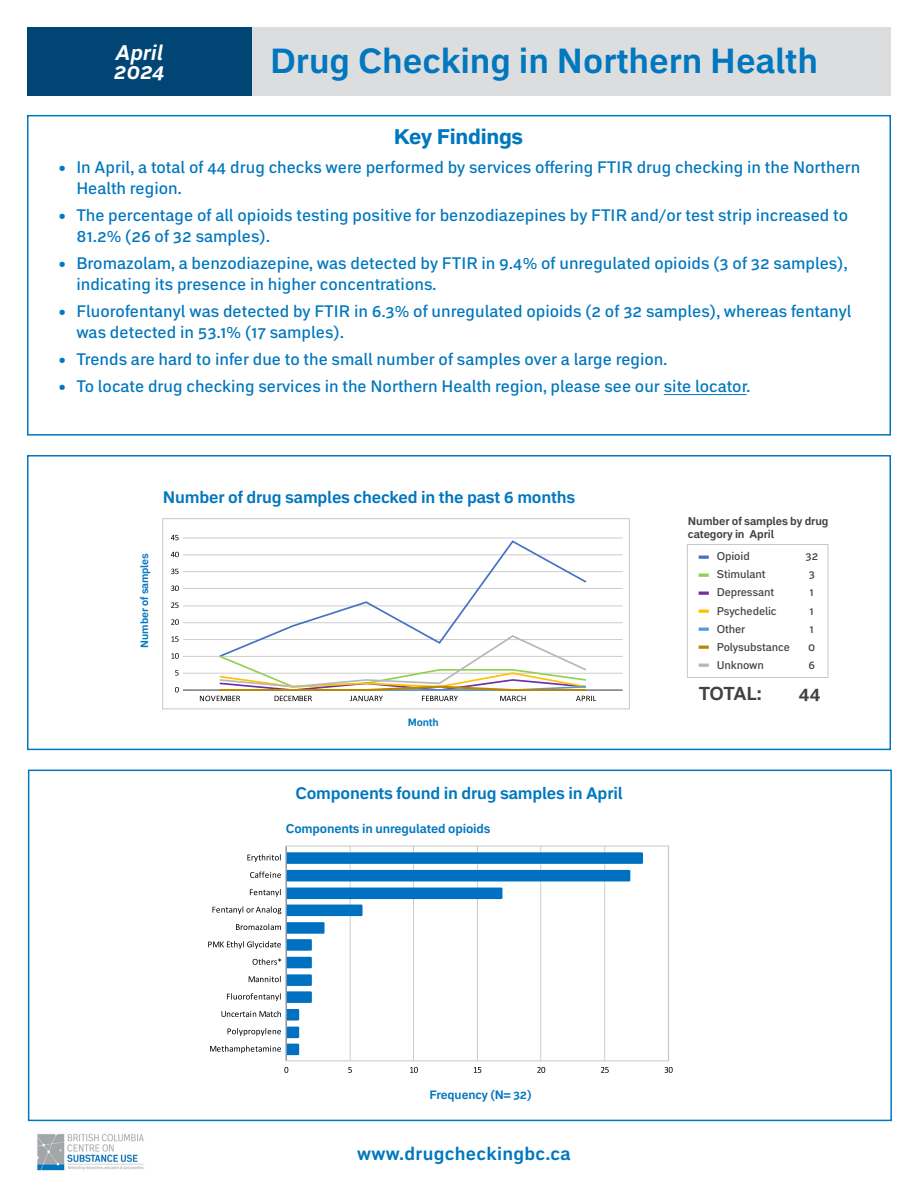
<style>
.page{position:relative;width:918px;height:1188px;background:#fff}
.page>*{position:absolute;margin:0;border:0;box-sizing:border-box;transform-origin:0 0}
.t1{font:700 34.5px "Embarcadero MVB Pro";color:#0077be}
.t2{font:700 expanded 21px "Embarcadero MVB Pro";letter-spacing:-.01em;color:#0077be}
.t3{font:italic 700 21px/19.5px "Embarcadero MVB Pro";color:#fff}
.t4{font:700 18.6px "Embarcadero MVB Pro";letter-spacing:-.035em;color:#414042}
.t5{font:700 18px "Embarcadero MVB Pro";letter-spacing:.02em;color:#0077be}
.t6{font:500 16.5px/21px "Embarcadero MVB Pro";color:#0077be}
.t7{font:700 16.5px "Embarcadero MVB Pro";letter-spacing:-.01em;color:#0077be}
.t8{font:700 12.45px "Embarcadero MVB Pro";letter-spacing:-.01em;color:#0077be}
.t9{font:700 12px "Embarcadero MVB Pro";letter-spacing:-.01em;color:#0077be}
.t10{font:500 11.1px/18.1px "Embarcadero MVB Pro";letter-spacing:-.01em;color:#414042}
.t11{font:700 11.1px/13px "Embarcadero MVB Pro";letter-spacing:-.01em;color:#414042}
.t12{font:700 10.5px "Embarcadero MVB Pro";letter-spacing:-.01em;color:#0077be}
</style>
<div class="page">
<hr style="left:664px;top:394px;width:83px;height:1px;background:#0077be">
<hr style="left:350px;top:846px;width:1px;height:215px;background:#ccc">
<hr style="left:413px;top:846px;width:1px;height:215px;background:#ccc">
<hr style="left:477px;top:846px;width:1px;height:215px;background:#ccc">
<hr style="left:540px;top:846px;width:1px;height:215px;background:#ccc">
<hr style="left:604px;top:846px;width:1px;height:215px;background:#ccc">
<svg style="left:210px;top:1044px;width:89px;height:11px"></svg>
<svg style="left:228px;top:1027px;width:71px;height:11px"></svg>
<svg style="left:222px;top:1009px;width:77px;height:12px"></svg>
<svg style="left:227px;top:974px;width:85px;height:29px"></svg>
<svg style="left:253px;top:957px;width:59px;height:11px"></svg>
<svg style="left:208px;top:922px;width:117px;height:29px"></svg>
<svg style="left:212px;top:905px;width:151px;height:11px"></svg>
<svg style="left:250px;top:888px;width:252px;height:11px;background:#1f7fc3"></svg>
<svg style="left:250px;top:870px;width:380px;height:11px;background:#147ac2"></svg>
<svg style="left:247px;top:852px;width:396px;height:12px;background:#1e7fc4"></svg>
<svg style="left:284px;top:1067px;width:4px;height:6px"></svg>
<svg style="left:348px;top:1067px;width:4px;height:6px"></svg>
<svg style="left:410px;top:1067px;width:8px;height:6px"></svg>
<svg style="left:474px;top:1067px;width:7px;height:6px"></svg>
<svg style="left:537px;top:1067px;width:8px;height:6px"></svg>
<svg style="left:601px;top:1067px;width:8px;height:6px"></svg>
<svg style="left:665px;top:1067px;width:8px;height:6px"></svg>
<div style="left:286px;top:846px;width:383px;height:215px;border:1px solid #c7c8ca"></div>
<hr style="left:183px;top:690px;width:440px;height:1px;background:#333">
<hr style="left:183px;top:673px;width:440px;height:1px;background:#ccc">
<hr style="left:183px;top:656px;width:440px;height:1px;background:#ccc">
<hr style="left:183px;top:639px;width:440px;height:1px;background:#ccc">
<hr style="left:183px;top:622px;width:440px;height:1px;background:#ccc">
<hr style="left:183px;top:606px;width:440px;height:1px;background:#ccc">
<hr style="left:183px;top:588px;width:440px;height:1px;background:#ccc">
<hr style="left:183px;top:571px;width:440px;height:1px;background:#ccc">
<hr style="left:183px;top:555px;width:440px;height:1px;background:#ccc">
<hr style="left:183px;top:538px;width:440px;height:1px;background:#ccc">
<svg style="left:217px;top:540px;width:371px;height:94px"></svg>
<svg style="left:217px;top:634px;width:371px;height:56px"></svg>
<svg style="left:175px;top:687px;width:4px;height:5px"></svg>
<svg style="left:175px;top:670px;width:4px;height:6px"></svg>
<svg style="left:171px;top:653px;width:8px;height:6px"></svg>
<svg style="left:171px;top:636px;width:8px;height:6px"></svg>
<svg style="left:171px;top:619px;width:8px;height:6px"></svg>
<svg style="left:171px;top:602px;width:8px;height:6px"></svg>
<svg style="left:171px;top:586px;width:8px;height:5px"></svg>
<svg style="left:171px;top:569px;width:8px;height:5px"></svg>
<svg style="left:171px;top:552px;width:8px;height:5px"></svg>
<svg style="left:171px;top:535px;width:8px;height:5px"></svg>
<svg style="left:200px;top:696px;width:40px;height:5px"></svg>
<svg style="left:275px;top:696px;width:37px;height:5px"></svg>
<svg style="left:350px;top:696px;width:33px;height:5px"></svg>
<svg style="left:422px;top:696px;width:36px;height:5px"></svg>
<svg style="left:500px;top:696px;width:26px;height:5px"></svg>
<svg style="left:576px;top:696px;width:20px;height:5px"></svg>
<div style="left:162px;top:518px;width:468px;height:191px;border:1px solid #c7c8ca"></div>
<svg style="left:699px;top:555px;width:10px;height:4px"></svg>
<svg style="left:699px;top:574px;width:10px;height:3px"></svg>
<svg style="left:699px;top:592px;width:10px;height:3px"></svg>
<svg style="left:699px;top:610px;width:10px;height:3px"></svg>
<svg style="left:699px;top:628px;width:10px;height:3px"></svg>
<svg style="left:699px;top:646px;width:10px;height:3px"></svg>
<svg style="left:699px;top:664px;width:10px;height:3px"></svg>
<div style="left:687px;top:544px;width:141px;height:134px;border:1px solid #c7c8ca"></div>
<div style="left:233px;top:27px;width:658px;height:69px;background:#dcddde"></div>
<div style="left:27px;top:27px;width:225px;height:69px;background:#004574"></div>
<img style="left:37px;top:1134px;width:107px;height:37px">
<div style="left:27px;top:115px;width:864px;height:321px;border:2px solid #0077be"></div>
<div style="left:27px;top:455px;width:864px;height:295px;border:2px solid #0077be"></div>
<div style="left:28px;top:770px;width:864px;height:351px;border:2px solid #0077be"></div>
<p class="t3" style="left:114px;top:42px;width:52px">April<br>2024</p>
<h1 class="t1" style="left:270px;top:36px;width:549px">Drug Checking in Northern Health</h1>
<p class="t2" style="left:394px;top:122px;width:131px">Key Findings</p>
<p class="t6" style="left:76px;top:156px;width:786px;text-indent:-18px">• In April, a total of 44 drug checks were performed by services offering FTIR drug checking in the Northern<br>Health region.</p>
<p class="t6" style="left:76px;top:204px;width:773px;text-indent:-18px">• The percentage of all opioids testing positive for benzodiazepines by FTIR and/or test strip increased to<br>81.2% (26 of 32 samples).</p>
<p class="t6" style="left:76px;top:252px;width:773px;text-indent:-18px">• Bromazolam, a benzodiazepine, was detected by FTIR in 9.4% of unregulated opioids (3 of 32 samples), indicating its presence in higher concentrations.</p>
<p class="t6" style="left:76px;top:300px;width:777px;text-indent:-18px">• Fluorofentanyl was detected by FTIR in 6.3% of unregulated opioids (2 of 32 samples), whereas fentanyl was detected in 53.1% (17 samples).</p>
<p class="t6" style="left:59px;top:348px;width:610px">• Trends are hard to infer due to the small number of samples over a large region.</p>
<p class="t6" style="left:59px;top:375px;width:693px">• To locate drug checking services in the Northern Health region, please see our site locator.</p>
<p class="t7" style="left:163px;top:485px;width:414px">Number of drug samples checked in the past 6 months</p>
<p class="t12" style="left:137px;top:648px;width:96px;rotate:-90deg">Number of samples</p>
<p class="t12" style="left:408px;top:715px;width:33px">Month</p>
<p class="t7" style="left:295px;top:782px;width:329px">Components found in drug samples in April</p>
<p class="t8" style="left:286px;top:819px;width:206px">Components in unregulated opioids</p>
<p class="t11" style="left:688px;top:515px;width:142px">Number of samples by drug category in April</p>
<p class="t10" style="left:717px;top:547px;width:75px">Opioid<br>Stimulant<br>Depressant<br>Psychedelic<br>Other<br>Polysubstance<br>Unknown</p>
<p class="t4" style="left:699px;top:681px;width:65px">TOTAL:</p>
<p class="t4" style="left:799px;top:681px;width:24px">44</p>
<p class="t10" style="left:806px;top:547px;width:14px">32<br>3<br>1<br>1<br>1<br>0<br>6</p>
<p class="t9" style="left:429px;top:1086px;width:104px">Frequency (N= 32)</p>
<p class="t5" style="left:357px;top:1141px;width:215px">www.drugcheckingbc.ca</p>
</div>
